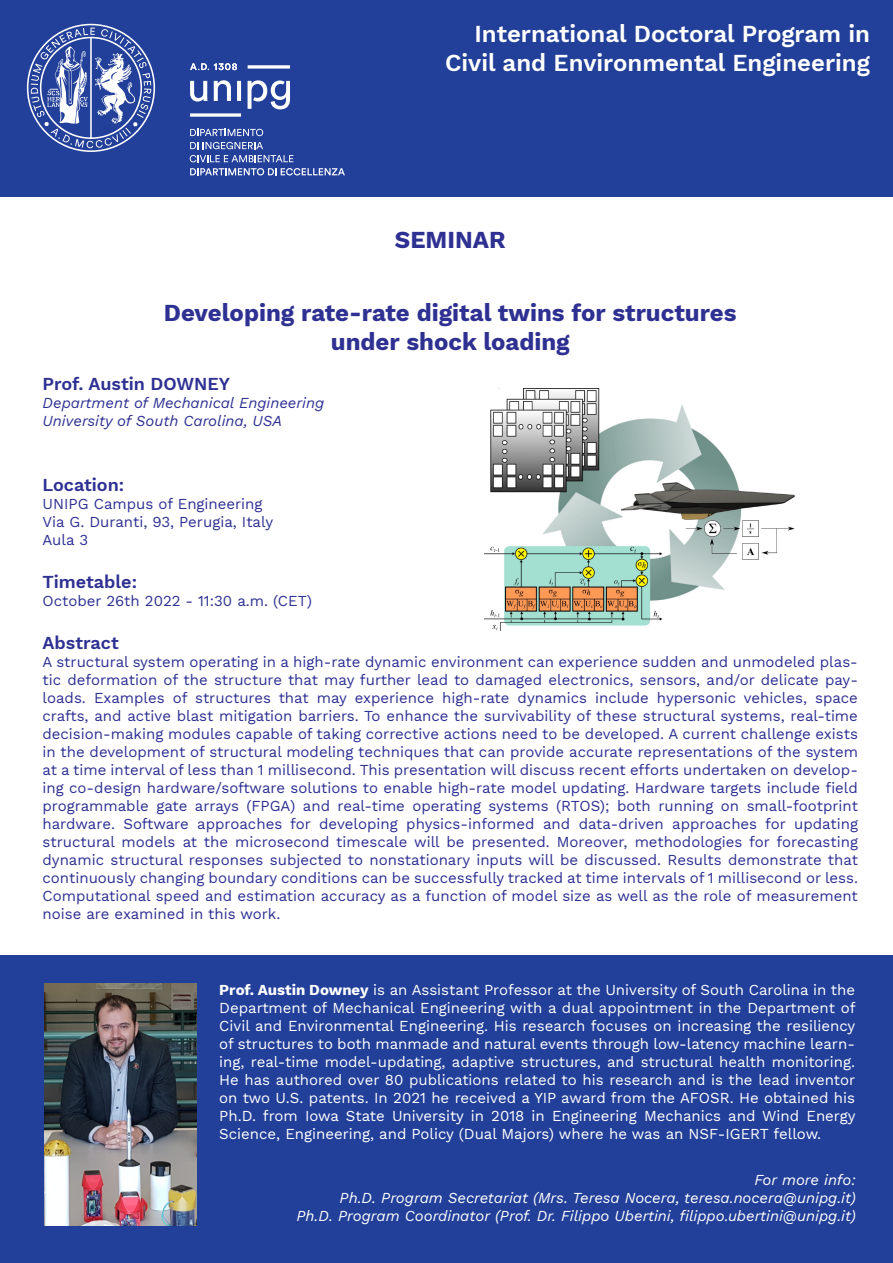
<style>
.page{position:relative;width:893px;height:1263px;background:#fff}
.page>*{position:absolute;margin:0;border:0;box-sizing:border-box;transform-origin:0 0}
.t1{font:700 24px/28.8px "Work Sans";color:#2e3092;text-align:center}
.t2{font:600 24px/28.8px "Work Sans";color:#fff;text-align:right}
.t3{font:600 18px "Work Sans";color:#2e3092}
.t4{font:15px/18px "Work Sans";color:#2e3092}
.t5{font:15px/18px "Work Sans";color:#fff;text-align:justify}
.t6{font:italic 15px/18px "Work Sans";color:#fff;text-align:right}
.t7{font:italic 15px/18px "Work Sans";color:#2e3092}
.s1{font-weight:700}
</style>
<div class="page">
<div style="left:0;top:955px;width:893px;height:308px;background:#223f99"></div>
<div style="left:0;top:0;width:893px;height:196px;background:#223f99"></div>
<svg style="left:27px;top:24px;width:128px;height:128px"></svg>
<svg style="left:190px;top:129px;width:73px;height:7px"></svg>
<svg style="left:190px;top:142px;width:73px;height:7px"></svg>
<svg style="left:190px;top:155px;width:103px;height:7px"></svg>
<svg style="left:190px;top:168px;width:155px;height:7px"></svg>
<svg style="left:190px;top:81px;width:17px;height:21px"></svg>
<svg style="left:237px;top:81px;width:4px;height:20px"></svg>
<svg style="left:190px;top:113px;width:51px;height:4px"></svg>
<svg style="left:214px;top:80px;width:17px;height:21px"></svg>
<svg style="left:248px;top:80px;width:42px;height:29px"></svg>
<svg style="left:190px;top:63px;width:47px;height:7px"></svg>
<svg style="left:248px;top:65px;width:42px;height:4px"></svg>
<img style="left:485px;top:388px;width:309px;height:243px">
<img style="left:44px;top:983px;width:152px;height:242px">
<h1 class="t2" style="left:445px;top:18px;width:426px">International Doctoral Program in<br>Civil and Environmental Engineering</h1>
<h1 class="t1" style="left:395px;top:224px;width:112px">SEMINAR</h1>
<h1 class="t1" style="left:164px;top:298px;width:574px">Developing rate-rate digital twins for structures under shock loading</h1>
<p class="t3" style="left:43px;top:370px;width:189px">Prof. Austin DOWNEY</p>
<p class="t7" style="left:43px;top:393px;width:283px">Department of Mechanical Engineering<br>University of South Carolina, USA</p>
<p class="t3" style="left:43px;top:471px;width:83px">Location:</p>
<p class="t4" style="left:43px;top:494px;width:232px">UNIPG Campus of Engineering<br>Via G. Duranti, 93, Perugia, Italy<br>Aula 3</p>
<p class="t3" style="left:43px;top:568px;width:96px">Timetable:</p>
<p class="t4" style="left:43px;top:591px;width:271px">October 26th 2022 - 11:30 a.m. (CET)</p>
<p class="t3" style="left:43px;top:629px;width:78px">Abstract</p>
<p class="t4" style="left:43px;top:652px;width:817px;text-align:justify">A structural system operating in a high-rate dynamic environment can experience sudden and unmodeled plas&shy;tic deformation of the structure that may further lead to damaged electronics, sensors, and/or delicate pay&shy;loads. Examples of structures that may experience high-rate dynamics include hypersonic vehicles, space crafts, and active blast mitigation barriers. To enhance the survivability of these structural systems, real-time decision-making modules capable of taking corrective actions need to be developed. A current challenge exists in the development of structural modeling techniques that can provide accurate representations of the system at a time interval of less than 1 millisecond. This presentation will discuss recent efforts undertaken on develop&shy;ing co-design hardware/software solutions to enable high-rate model updating. Hardware targets include field programmable gate arrays (FPGA) and real-time operating systems (RTOS); both running on small-footprint hardware. Software approaches for developing physics-informed and data-driven approaches for updating structural models at the microsecond timescale will be presented. Moreover, methodologies for forecasting dynamic structural responses subjected to nonstationary inputs will be discussed. Results demonstrate that continuously changing boundary conditions can be successfully tracked at time intervals of 1 millisecond or less.<br>Computational speed and estimation accuracy as a function of model size as well as the role of measurement noise are examined in this work.</p>
<p class="t5" style="left:219px;top:980px;width:638px"><span class="s1">Prof. Austin Downey</span> is an Assistant Professor at the University of South Carolina in the Department of Mechanical Engineering with a dual appointment in the Department of Civil and Environmental Engineering. His research focuses on increasing the resiliency of structures to both manmade and natural events through low-latency machine learn&shy;ing, real-time model-updating, adaptive structures, and structural health monitoring.<br>He has authored over 80 publications related to his research and is the lead inventor on two U.S. patents. In 2021 he received a YIP award from the AFOSR. He obtained his Ph.D. from Iowa State University in 2018 in Engineering Mechanics and Wind Energy Science, Engineering, and Policy (Dual Majors) where he was an NSF-IGERT fellow.</p>
<p class="t6" style="left:296px;top:1170px;width:561px">For more info:<br>Ph.D. Program Secretariat (Mrs. Teresa Nocera, teresa.nocera@unipg.it)<br>Ph.D. Program Coordinator (Prof. Dr. Filippo Ubertini, filippo.ubertini@unipg.it)</p>
</div>
